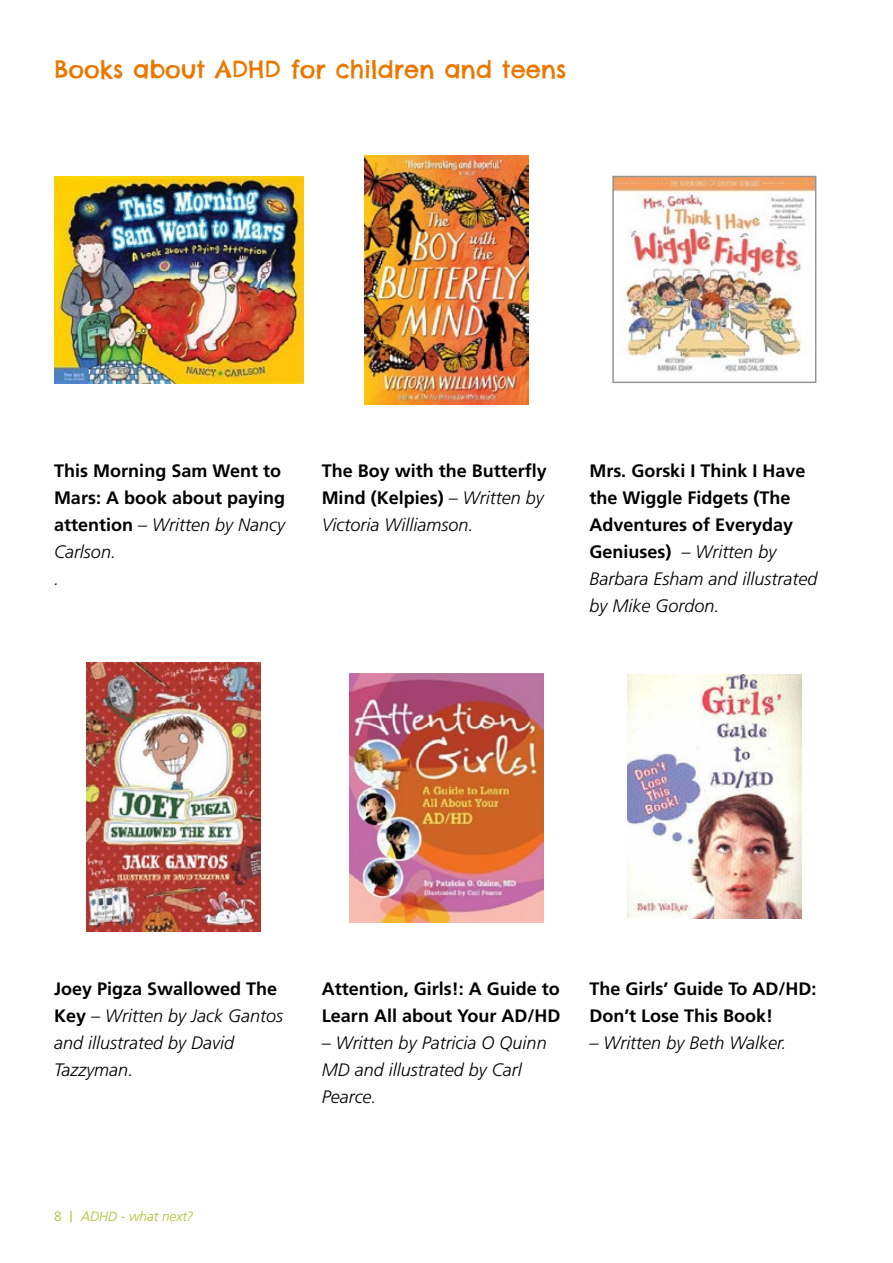
<style>
.page{position:relative;width:893px;height:1263px;background:#fff}
.page>*{position:absolute;margin:0;border:0;box-sizing:border-box;transform-origin:0 0}
.t1{font:24px "Chelsea Market";color:#ea7800}
.t2{font:700 18px/27px "Frutiger";color:#000}
.t3{font:italic 300 18px/27px "Frutiger";color:#000}
.t4{font:italic 300 13.5px "Frutiger";color:#abc02c}
.s1{font-weight:300;font-style:italic}
.s2{font-weight:700;font-style:normal}
.s3{font-style:normal}
.s4{font-style:normal;font-size:15px}
</style>
<div class="page">
<img style="left:54px;top:177px;width:249px;height:206px">
<img style="left:364px;top:155px;width:164px;height:250px">
<img style="left:615px;top:179px;width:198px;height:194px">
<div style="left:612px;top:176px;width:204px;height:207px;border:2px solid #939598"></div>
<img style="left:86px;top:662px;width:175px;height:269px">
<img style="left:350px;top:673px;width:193px;height:250px">
<img style="left:627px;top:675px;width:174px;height:243px">
<h1 class="t1" style="left:54px;top:54px;width:514px">Books about ADHD for children and teens</h1>
<p class="t2" style="left:54px;top:457px;width:233px">This Morning Sam Went to<br>Mars: A book about paying attention <span class="s1">– Written by Nancy<br>Carlson.<br>.</span></p>
<p class="t2" style="left:322px;top:457px;width:227px">The Boy with the Butterfly<br>Mind (Kelpies) <span class="s1">– Written by<br>Victoria Williamson.</span></p>
<p class="t2" style="left:589px;top:457px;width:230px">Mrs. Gorski I Think I Have the Wiggle Fidgets (The<br>Adventures of Everyday<br>Geniuses) <span class="s1">– Written by<br>Barbara Esham and illustrated by Mike Gordon.</span></p>
<p class="t3" style="left:54px;top:975px;width:231px"><span class="s2">Joey Pigza Swallowed The<br>Key</span> – Written by Jack Gantos and illustrated by David<br>Tazzyman.</p>
<p class="t2" style="left:322px;top:975px;width:240px">Attention, Girls!: A Guide to<br>Learn All about Your AD/HD</p>
<p class="t3" style="left:322px;top:1029px;width:226px">– Written by Patricia O Quinn<br>MD and illustrated by Carl<br>Pearce.</p>
<p class="t2" style="left:589px;top:975px;width:229px">The Girls’ Guide To AD/HD:<br>Don’t Lose This Book!</p>
<p class="t3" style="left:589px;top:1029px;width:199px">– Written by Beth Walker.</p>
<p class="t4" style="left:54px;top:1208px;width:141px"><span class="s3">8</span> <span class="s4">|</span> ADHD - what next?</p>
</div>
